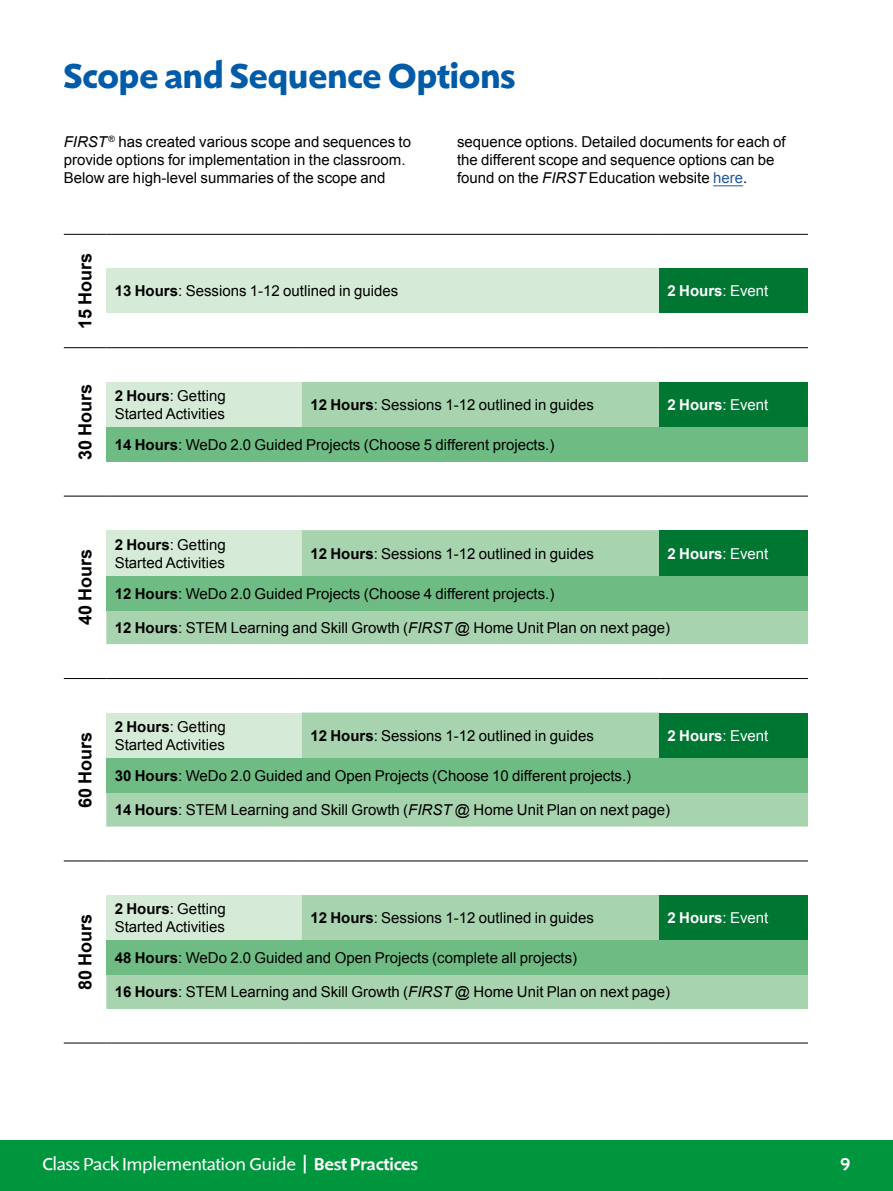
<style>
.page{position:relative;width:893px;height:1191px;background:#fff}
.page>*{position:absolute;margin:0;border:0;box-sizing:border-box;transform-origin:0 0}
.t1{font:700 36px "Shinn RR";color:#005ba9}
.t2{font:18px "Shinn RR";color:#fff}
.t3{font:700 18px "Arial";color:#000}
.t4{font:500 18px "Shinn RR";color:#fff}
.t5{font:15px/18px "Arial";color:#000}
.t6{font:700 15px "Arial";color:#fff}
.s1{font-style:italic}
.s2{color:#22599b}
.s3{font-weight:700}
.s4{font-weight:400}
.s5{font-size:27px}
.s6{font-weight:500}
</style>
<div class="page">
<div style="left:0;top:1140px;width:893px;height:51px;background:#00963e"></div>
<hr style="left:713px;top:185px;width:30px;height:1px;background:#22599b">
<div style="left:106px;top:268px;width:553px;height:45px;background:#d6ead8"></div>
<div style="left:659px;top:268px;width:149px;height:45px;background:#007633"></div>
<hr style="left:64px;top:234px;width:42px;height:1px;background:#000">
<hr style="left:106px;top:234px;width:553px;height:1px;background:#000">
<hr style="left:659px;top:234px;width:149px;height:1px;background:#000">
<div style="left:106px;top:382px;width:196px;height:46px;background:#d6ead8"></div>
<div style="left:302px;top:382px;width:357px;height:46px;background:#a7d3ae"></div>
<div style="left:659px;top:382px;width:149px;height:46px;background:#007633"></div>
<div style="left:106px;top:428px;width:702px;height:34px;background:#6ebc84"></div>
<hr style="left:64px;top:347px;width:42px;height:1px;background:#000">
<hr style="left:106px;top:347px;width:196px;height:1px;background:#000">
<hr style="left:302px;top:347px;width:357px;height:1px;background:#000">
<hr style="left:659px;top:347px;width:149px;height:1px;background:#000">
<svg style="left:106px;top:530px;width:702px;height:114px;background:#aed6b5"></svg>
<div style="left:659px;top:530px;width:149px;height:46px;background:#007633"></div>
<div style="left:106px;top:576px;width:702px;height:34px;background:#6ebc84"></div>
<hr style="left:64px;top:496px;width:42px;height:1px;background:#000">
<hr style="left:106px;top:496px;width:196px;height:1px;background:#000">
<hr style="left:302px;top:496px;width:357px;height:1px;background:#000">
<hr style="left:659px;top:496px;width:149px;height:1px;background:#000">
<svg style="left:106px;top:712px;width:702px;height:114px;background:#afd7b5"></svg>
<div style="left:659px;top:712px;width:149px;height:46px;background:#007633"></div>
<div style="left:106px;top:758px;width:702px;height:34px;background:#6ebc84"></div>
<hr style="left:64px;top:678px;width:42px;height:1px;background:#000">
<hr style="left:106px;top:678px;width:196px;height:1px;background:#000">
<hr style="left:302px;top:678px;width:357px;height:1px;background:#000">
<hr style="left:659px;top:678px;width:149px;height:1px;background:#000">
<svg style="left:106px;top:895px;width:702px;height:114px;background:#aed6b5"></svg>
<div style="left:659px;top:895px;width:149px;height:46px;background:#007633"></div>
<div style="left:106px;top:941px;width:702px;height:34px;background:#6ebc84"></div>
<hr style="left:64px;top:1042px;width:42px;height:1px;background:#000">
<hr style="left:106px;top:1042px;width:196px;height:1px;background:#000">
<hr style="left:302px;top:1042px;width:357px;height:1px;background:#000">
<hr style="left:659px;top:1042px;width:149px;height:1px;background:#000">
<hr style="left:64px;top:860px;width:42px;height:1px;background:#000">
<hr style="left:106px;top:860px;width:196px;height:1px;background:#000">
<hr style="left:302px;top:860px;width:357px;height:1px;background:#000">
<hr style="left:659px;top:860px;width:149px;height:1px;background:#000">
<h1 class="t1" style="left:64px;top:54px;width:453px">Scope and Sequence Options</h1>
<p class="t5" style="left:64px;top:133px;width:349px"><span class="s1">FIRST</span> <sup>®</sup> has created various scope and sequences to provide options for implementation in the classroom.<br>Below are high-level summaries of the scope and</p>
<p class="t5" style="left:457px;top:133px;width:330px">sequence options. Detailed documents for each of the different scope and sequence options can be found on the <span class="s1">FIRST</span> Education website <span class="s2">here</span>.</p>
<p class="t3" style="left:73px;top:329px;width:78px;rotate:-90deg">15 Hours</p>
<p class="t5" style="left:115px;top:282px;width:285px"><span class="s3">13 Hours</span>: Sessions 1-12 outlined in guides</p>
<p class="t6" style="left:668px;top:281px;width:102px">2 Hours<span class="s4">: Event</span></p>
<p class="t3" style="left:73px;top:460px;width:78px;rotate:-90deg">30 Hours</p>
<p class="t5" style="left:115px;top:387px;width:112px"><span class="s3">2 Hours</span>: Getting<br>Started Activities</p>
<p class="t5" style="left:310px;top:396px;width:285px"><span class="s3">12 Hours</span>: Sessions 1-12 outlined in guides</p>
<p class="t6" style="left:668px;top:395px;width:102px">2 Hours<span class="s4">: Event</span></p>
<p class="t5" style="left:115px;top:436px;width:441px"><span class="s3">14 Hours</span>: WeDo 2.0 Guided Projects (Choose 5 different projects.)</p>
<p class="t3" style="left:73px;top:625px;width:78px;rotate:-90deg">40 Hours</p>
<p class="t5" style="left:115px;top:535px;width:112px"><span class="s3">2 Hours</span>: Getting<br>Started Activities</p>
<p class="t5" style="left:310px;top:544px;width:285px"><span class="s3">12 Hours</span>: Sessions 1-12 outlined in guides</p>
<p class="t6" style="left:668px;top:543px;width:102px">2 Hours<span class="s4">: Event</span></p>
<p class="t5" style="left:115px;top:584px;width:441px"><span class="s3">12 Hours</span>: WeDo 2.0 Guided Projects (Choose 4 different projects.)</p>
<p class="t5" style="left:115px;top:618px;width:557px"><span class="s3">12 Hours</span>: STEM Learning and Skill Growth (<span class="s1">FIRST</span> @ Home Unit Plan on next page)</p>
<p class="t3" style="left:73px;top:807px;width:78px;rotate:-90deg">60 Hours</p>
<p class="t5" style="left:115px;top:718px;width:112px"><span class="s3">2 Hours</span>: Getting<br>Started Activities</p>
<p class="t5" style="left:310px;top:727px;width:285px"><span class="s3">12 Hours</span>: Sessions 1-12 outlined in guides</p>
<p class="t6" style="left:668px;top:726px;width:102px">2 Hours<span class="s4">: Event</span></p>
<p class="t5" style="left:115px;top:767px;width:518px"><span class="s3">30 Hours</span>: WeDo 2.0 Guided and Open Projects (Choose 10 different projects.)</p>
<p class="t5" style="left:115px;top:801px;width:557px"><span class="s3">14 Hours</span>: STEM Learning and Skill Growth (<span class="s1">FIRST</span> @ Home Unit Plan on next page)</p>
<p class="t3" style="left:73px;top:990px;width:78px;rotate:-90deg">80 Hours</p>
<p class="t5" style="left:115px;top:900px;width:112px"><span class="s3">2 Hours</span>: Getting<br>Started Activities</p>
<p class="t5" style="left:310px;top:909px;width:285px"><span class="s3">12 Hours</span>: Sessions 1-12 outlined in guides</p>
<p class="t6" style="left:668px;top:908px;width:102px">2 Hours<span class="s4">: Event</span></p>
<p class="t5" style="left:115px;top:949px;width:464px"><span class="s3">48 Hours</span>: WeDo 2.0 Guided and Open Projects (complete all projects)</p>
<p class="t5" style="left:115px;top:983px;width:557px"><span class="s3">16 Hours</span>: STEM Learning and Skill Growth (<span class="s1">FIRST</span> @ Home Unit Plan on next page)</p>
<p class="t2" style="left:43px;top:1153px;width:377px">Class Pack Implementation Guide <span class="s5">I</span> <span class="s6">Best Practices</span></p>
<p class="t4" style="left:840px;top:1152px;width:12px">9</p>
</div>
